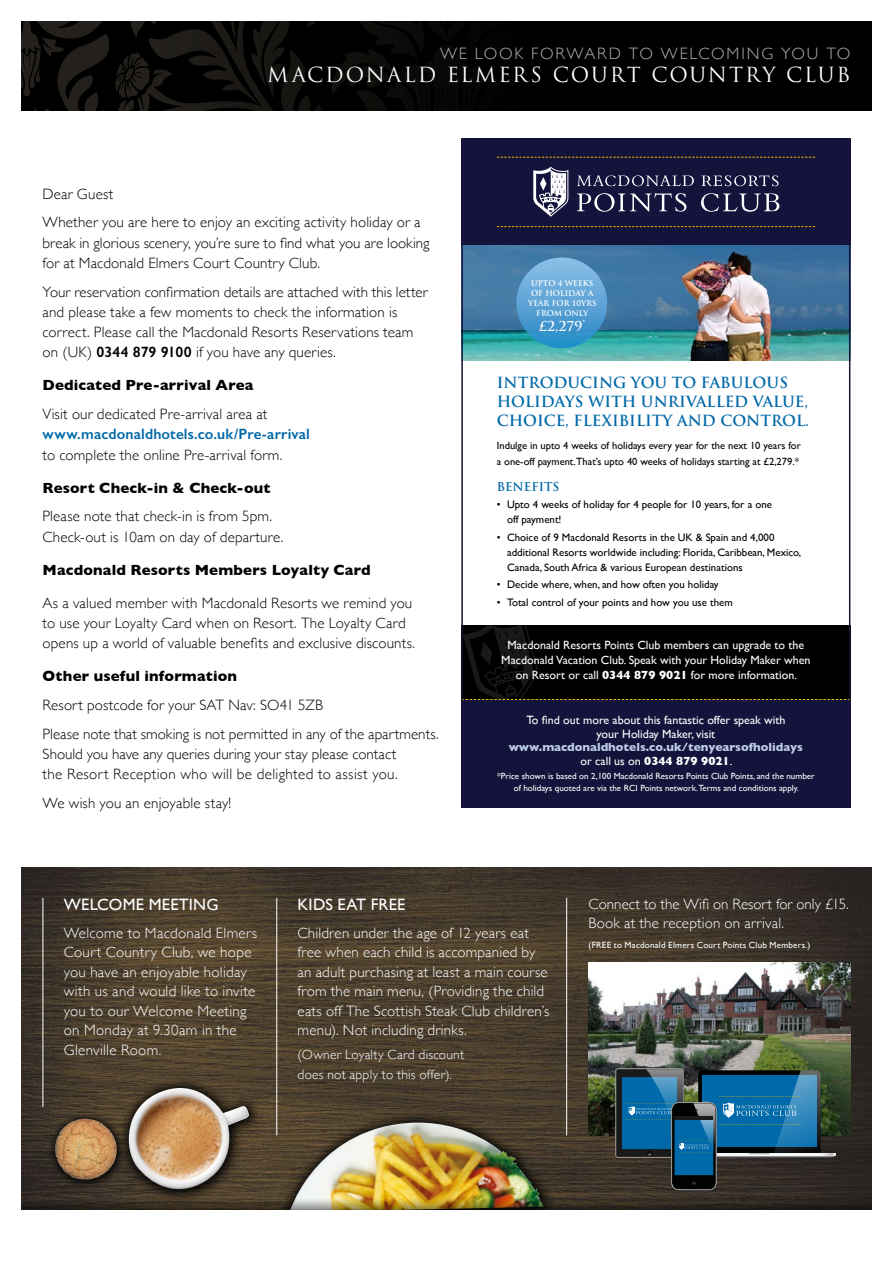
<style>
.page{position:relative;width:893px;height:1263px;background:#fff}
.page>*{position:absolute;margin:0;border:0;box-sizing:border-box;transform-origin:0 0}
.t1{font:20.25px "Trajan Pro";letter-spacing:.09em;color:#fff}
.t2{font:300 16.5px "Gill Sans";letter-spacing:.11em;color:#b3b2b2}
.t3{font:16.5px "Gill Sans";letter-spacing:.01em;color:#fff}
.t4{font:300 15px/20.2px "Gill Sans";letter-spacing:.01em;color:#000}
.t5{font:300 15px/19.5px "Gill Sans";letter-spacing:.015em;color:#fff}
.t6{font:700 15px "Gill Sans";letter-spacing:.01em;color:#000}
.t7{font:700 15px/18.9px "Trajan Pro";color:#0069a9}
.t8{font:600 15px "Gill Sans";letter-spacing:.01em;color:#0069a9}
.t9{font:300 13.5px/19.5px "Gill Sans";letter-spacing:.015em;color:#fff}
.t10{font:700 13.35px "Trajan Pro";color:#fff}
.t11{font:12px/15px "Gill Sans";color:#fff;text-align:center}
.t12{font:700 12px/13.5px "Gill Sans";color:#bdcde7;text-align:center}
.t13{font:700 11.85px "Trajan Pro";color:#0069a9}
.t14{font:10.95px/15px "Gill Sans";color:#000}
.t15{font:10.5px/16.5px "Gill Sans";color:#000}
.t16{font:9px/12px "Gill Sans";color:#fff;text-align:center}
.t17{font:9px "Gill Sans";letter-spacing:.025em;color:#fff}
.t18{font:700 7.8px/10.1px "Trajan Pro";color:#fff;text-align:center}
.s1{font-weight:600}
.s2{font-weight:700}
.s3{font-weight:400;color:#fff}
.s4{color:#fff}
</style>
<div class="page">
<img style="left:21px;top:867px;width:851px;height:330px">
<svg style="left:277px;top:1110px;width:280px;height:87px;background:#4a3d2c"></svg>
<img style="left:289px;top:1122px;width:255px;height:75px">
<div style="left:21px;top:21px;width:851px;height:90px;background:#000"></div>
<svg style="left:21px;top:21px;width:398px;height:90px"></svg>
<hr style="left:43px;top:898px;width:1px;height:209px;background:#fff">
<hr style="left:276px;top:898px;width:1px;height:237px;background:#fff">
<svg style="left:47px;top:1111px;width:69px;height:78px;background:#836543"></svg>
<svg style="left:71px;top:1119px;width:11px;height:3px"></svg>
<svg style="left:116px;top:1075px;width:147px;height:122px;background:#4c3e2c"></svg>
<img style="left:123px;top:1088px;width:126px;height:109px">
<img style="left:21px;top:1197px;width:851px;height:12px">
<hr style="left:566px;top:898px;width:1px;height:237px;background:#fff">
<img style="left:589px;top:962px;width:261px;height:173px">
<svg style="left:616px;top:1068px;width:219px;height:122px;background:#255670"></svg>
<div style="left:461px;top:138px;width:389px;height:108px;background:#14133b"></div>
<svg style="left:533px;top:166px;width:247px;height:51px"></svg>
<svg style="left:497px;top:157px;width:318px;height:1px"></svg>
<svg style="left:497px;top:226px;width:318px;height:1px"></svg>
<img style="left:464px;top:246px;width:383px;height:114px">
<div style="left:516px;top:257px;width:91px;height:91px;background:linear-gradient(to bottom,#8fbee5,#258bc7);border-radius:50%"></div>
<div style="left:461px;top:699px;width:389px;height:109px;background:#14133b"></div>
<svg style="left:464px;top:625px;width:383px;height:75px;background:#030302"></svg>
<div style="left:461px;top:138px;width:389px;height:670px;border:2px solid #14133b"></div>
<p class="t2" style="left:440px;top:41px;width:412px">WE LOOK FORWARD TO WELCOMING YOU TO</p>
<h1 class="t1" style="left:267px;top:61px;width:585px">MACDONALD ELMERS COURT COUNTRY CLUB</h1>
<p class="t4" style="left:43px;top:179px;width:380px;line-height:28.8px">Dear Guest<br>Whether you are here to enjoy an exciting activity holiday or a</p>
<p class="t4" style="left:43px;top:232px;width:388px">break in glorious scenery, you’re sure to find what you are looking for at Macdonald Elmers Court Country Club.</p>
<p class="t4" style="left:43px;top:281px;width:387px">Your reservation confirmation details are attached with this letter and please take a few moments to check the information is correct. Please call the Macdonald Resorts Reservations team on (UK) <span class="s1">0344 879 9100</span> if you have any queries.</p>
<p class="t6" style="left:43px;top:373px;width:212px">Dedicated Pre-arrival Area</p>
<p class="t4" style="left:43px;top:403px;width:226px">Visit our dedicated Pre-arrival area at</p>
<p class="t8" style="left:43px;top:425px;width:269px">www.macdonaldhotels.co.uk/Pre-arrival</p>
<p class="t4" style="left:43px;top:444px;width:241px">to complete the online Pre-arrival form.</p>
<p class="t6" style="left:43px;top:476px;width:229px">Resort Check-in &amp; Check-out</p>
<p class="t4" style="left:43px;top:506px;width:242px">Please note that check-in is from 5pm.<br>Check-out is 10am on day of departure.</p>
<p class="t6" style="left:43px;top:558px;width:330px">Macdonald Resorts Members Loyalty Card</p>
<p class="t4" style="left:43px;top:592px;width:374px">As a valued member with Macdonald Resorts we remind you to use your Loyalty Card when on Resort. The Loyalty Card opens up a world of valuable benefits and exclusive discounts.</p>
<p class="t6" style="left:43px;top:664px;width:196px">Other useful information</p>
<p class="t4" style="left:43px;top:690px;width:398px;line-height:28.8px">Resort postcode for your SAT Nav: SO41 5ZB<br>Please note that smoking is not permitted in any of the apartments.</p>
<p class="t4" style="left:43px;top:743px;width:357px">Should you have any queries during your stay please contact the Resort Reception who will be delighted to assist you.</p>
<p class="t4" style="left:43px;top:792px;width:190px">We wish you an enjoyable stay!</p>
<p class="t18" style="left:528px;top:278px;width:70px">UPTO 4 WEEKS<br>OF HOLIDAY A<br>YEAR FOR 10YRS<br>FROM ONLY</p>
<p class="t10" style="left:539px;top:317px;width:48px">£2,279<sup>*</sup></p>
<p class="t7" style="left:497px;top:373px;width:314px">INTRODUCING YOU TO FABULOUS<br>HOLIDAYS WITH UNRIVALLED VALUE,<br>CHOICE, FLEXIBILITY AND CONTROL.</p>
<p class="t15" style="left:497px;top:437px;width:306px">Indulge in upto 4 weeks of holidays every year for the next 10 years for a one-off payment.That’s upto 40 weeks of holidays starting at £2,279.*</p>
<p class="t13" style="left:497px;top:479px;width:64px">BENEFITS</p>
<p class="t14" style="left:507px;top:497px;width:266px;text-indent:-10px">• Upto 4 weeks of holiday for 4 people for 10 years, for a one off payment!</p>
<p class="t14" style="left:507px;top:529px;width:296px;text-indent:-10px">• Choice of 9 Macdonald Resorts in the UK &amp; Spain and 4,000 additional Resorts worldwide including: Florida, Caribbean, Mexico,<br>Canada, South Africa &amp; various European destinations</p>
<p class="t14" style="left:497px;top:577px;width:223px">• Decide where, when, and how often you holiday</p>
<p class="t14" style="left:497px;top:594px;width:237px">• Total control of your points and how you use them</p>
<p class="t11" style="left:501px;top:638px;width:311px">Macdonald Resorts Points Club members can upgrade to the<br>Macdonald Vacation Club. Speak with your Holiday Maker when on Resort or call <span class="s2">0344 879 9021</span> for more information.</p>
<p class="t11" style="left:526px;top:713px;width:261px;line-height:13.5px">To find out more about this fantastic offer speak with your Holiday Maker, visit</p>
<p class="t12" style="left:509px;top:740px;width:296px">www.macdonaldhotels.co.uk/tenyearsofholidays <span class="s3">or call us on</span> <span class="s4">0344 879 9021</span><span class="s3">.</span></p>
<p class="t16" style="left:497px;top:770px;width:319px">*Price shown is based on 2,100 Macdonald Resorts Points Club Points, and the number of holidays quoted are via the RCI Points network.Terms and conditions apply.</p>
<p class="t3" style="left:64px;top:894px;width:156px">WELCOME MEETING</p>
<p class="t5" style="left:64px;top:922px;width:195px">Welcome to Macdonald Elmers<br>Court Country Club, we hope you have an enjoyable holiday with us and would like to invite you to our Welcome Meeting on Monday at 9.30am in the<br>Glenville Room.</p>
<p class="t3" style="left:298px;top:894px;width:109px">KIDS EAT FREE</p>
<p class="t5" style="left:298px;top:922px;width:253px">Children under the age of 12 years eat free when each child is accompanied by an adult purchasing at least a main course from the main menu, (Providing the child eats off The Scottish Steak Club children’s menu). Not including drinks.</p>
<p class="t9" style="left:298px;top:1044px;width:168px">(Owner Loyalty Card discount does not apply to this offer).</p>
<p class="t5" style="left:589px;top:893px;width:262px">Connect to the Wifi on Resort for only £15.<br>Book at the reception on arrival.</p>
<p class="t17" style="left:589px;top:939px;width:223px">(FREE to Macdonald Elmers Court Points Club Members.)</p>
</div>
